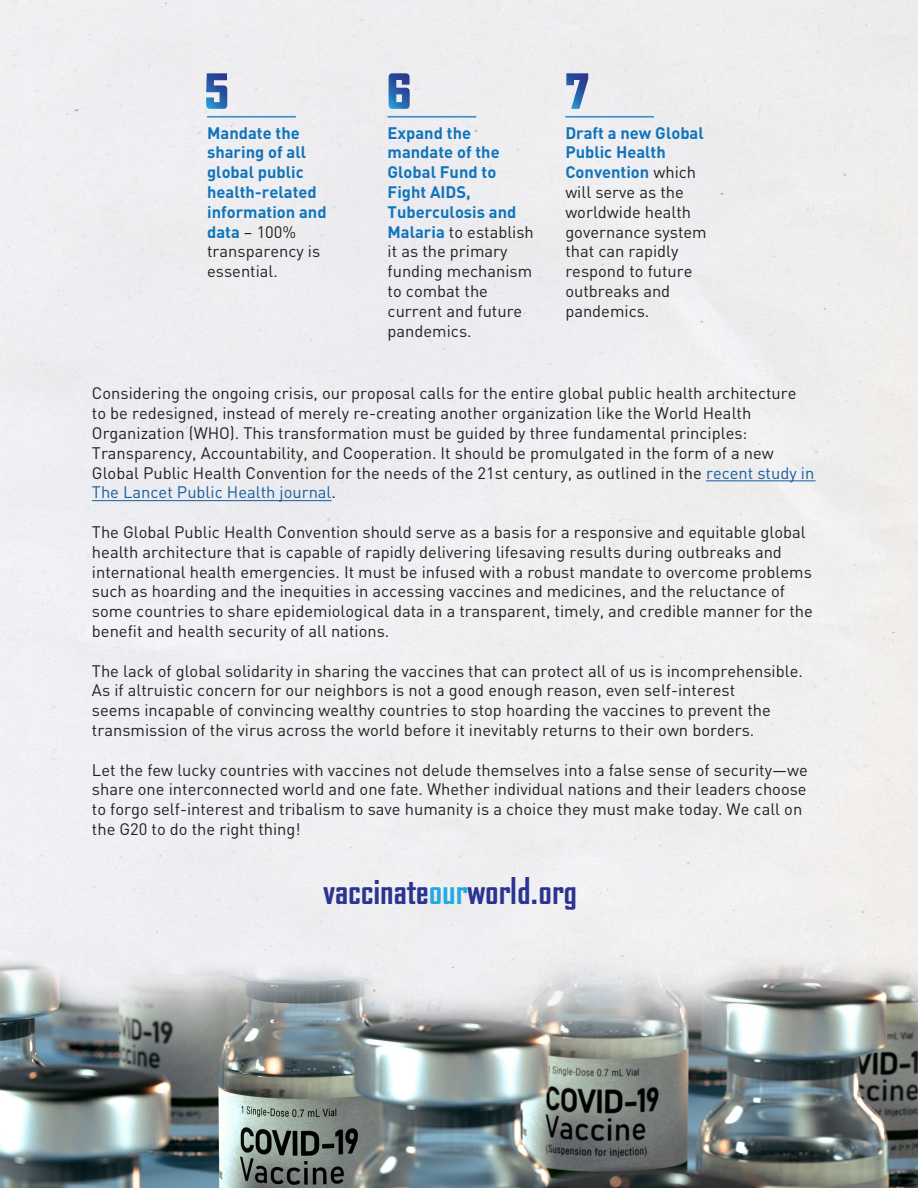
<style>
.page{position:relative;width:918px;height:1188px;background:#fff}
.page>*{position:absolute;margin:0;border:0;box-sizing:border-box;transform-origin:0 0}
.t1{font:700 35.4px "Bureau Agency";color:#2b3490;scale:1.08 1}
.t2{font:16.5px/19.8px "DIN";color:#231f20}
.t3{font:700 16.5px/19.8px "DIN";color:#1074bc}
.s1{font-weight:400;color:#231f20}
.s2{font-weight:700;color:#1074bc}
.s3{color:#175d9e}
.s4{color:#23aae1}
</style>
<div class="page">
<img style="left:0;top:0;width:918px;height:1188px">
<hr style="left:706px;top:480px;width:110px;height:1px;background:#175d9e">
<hr style="left:92px;top:500px;width:240px;height:1px;background:#175d9e">
<hr style="left:207px;top:116px;width:89px;height:1px;background:#fff">
<hr style="left:388px;top:116px;width:88px;height:1px;background:#fff">
<hr style="left:565px;top:116px;width:89px;height:1px;background:#fff">
<svg style="left:206px;top:73px;width:21px;height:36px"></svg>
<svg style="left:389px;top:73px;width:21px;height:36px"></svg>
<svg style="left:566px;top:73px;width:22px;height:36px"></svg>
<p class="t3" style="left:207px;top:122px;width:121px">Mandate the sharing of all global public health-related information and data <span class="s1">– 100% transparency is essential.</span></p>
<p class="t2" style="left:388px;top:122px;width:148px"><span class="s2">Expand the mandate of the<br>Global Fund to<br>Fight AIDS,<br>Tuberculosis and<br>Malaria</span> to establish it as the primary funding mechanism to combat the current and future pandemics.</p>
<p class="t2" style="left:565px;top:122px;width:143px"><span class="s2">Draft a new Global<br>Public Health<br>Convention</span> which will serve as the worldwide health governance system that can rapidly respond to future outbreaks and pandemics.</p>
<p class="t2" style="left:92px;top:383px;width:724px">Considering the ongoing crisis, our proposal calls for the entire global public health architecture to be redesigned, instead of merely re-creating another organization like the World Health Organization (WHO). This transformation must be guided by three fundamental principles:<br>Transparency, Accountability, and Cooperation. It should be promulgated in the form of a new Global Public Health Convention for the needs of the 21st century, as outlined in the <span class="s3">recent study in The Lancet Public Health journal</span>.</p>
<p class="t2" style="left:92px;top:522px;width:723px">The Global Public Health Convention should serve as a basis for a responsive and equitable global health architecture that is capable of rapidly delivering lifesaving results during outbreaks and international health emergencies. It must be infused with a robust mandate to overcome problems such as hoarding and the inequities in accessing vaccines and medicines, and the reluctance of some countries to share epidemiological data in a transparent, timely, and credible manner for the benefit and health security of all nations.</p>
<p class="t2" style="left:92px;top:660px;width:712px">The lack of global solidarity in sharing the vaccines that can protect all of us is incomprehensible.<br>As if altruistic concern for our neighbors is not a good enough reason, even self-interest<br>seems incapable of convincing wealthy countries to stop hoarding the vaccines to prevent the transmission of the virus across the world before it inevitably returns to their own borders.</p>
<p class="t2" style="left:92px;top:759px;width:717px">Let the few lucky countries with vaccines not delude themselves into a false sense of security—we share one interconnected world and one fate. Whether individual nations and their leaders choose to forgo self-interest and tribalism to save humanity is a choice they must make today. We call on the G20 to do the right thing!</p>
<h1 class="t1" style="left:323px;top:871px;width:237px">vaccinate<span class="s4">our</span>world.org</h1>
</div>
